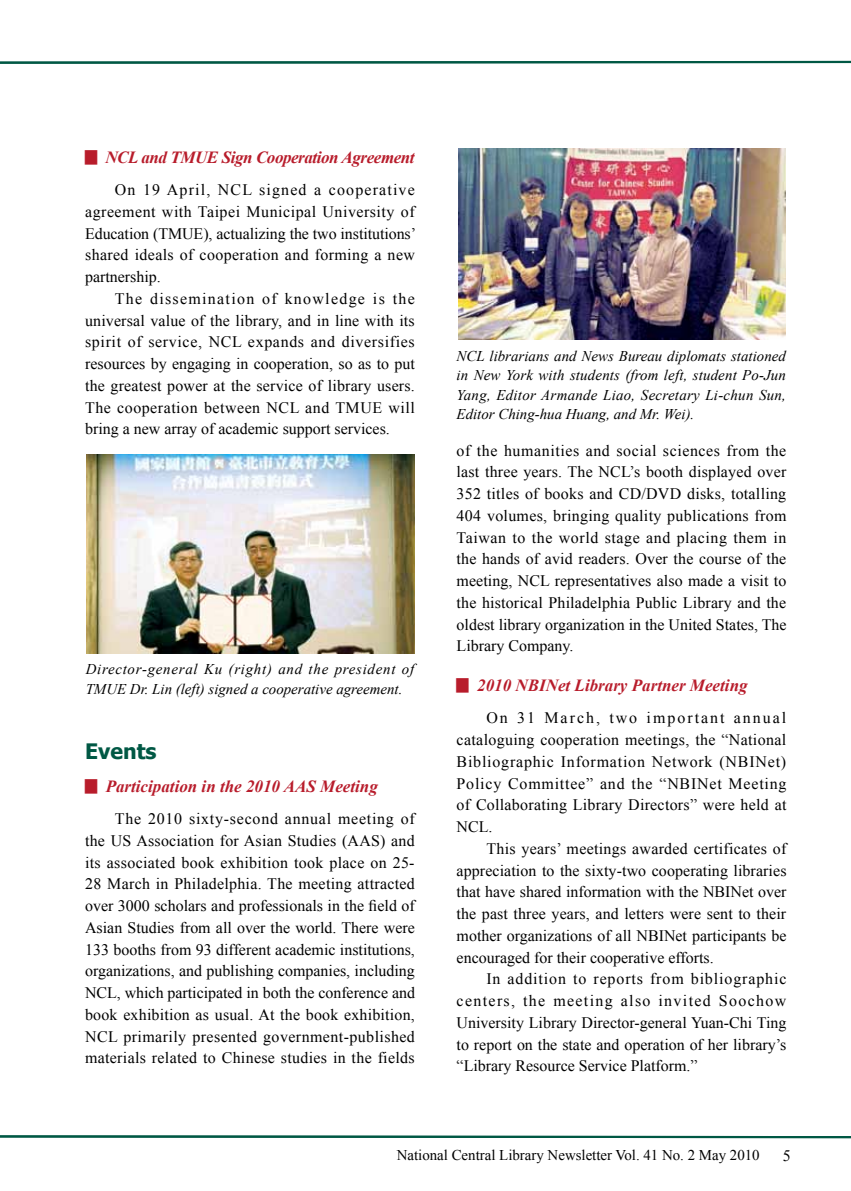
<style>
.page{position:relative;width:851px;height:1191px;background:#fff}
.page>*{position:absolute;margin:0;border:0;box-sizing:border-box;transform-origin:0 0}
.t1{font:700 21.3px "Tahoma";color:#005844}
.t2{font:italic 700 16.95px "Times New Roman";color:#b81c2b}
.t3{font:italic 700 16.95px "Times New Roman";letter-spacing:-.025em;color:#b81c2b}
.t4{font:15.9px/21.8px "Times New Roman";color:#000;text-align:justify}
.t5{font:italic 14.85px/19.5px "Times New Roman";color:#000}
.t6{font:14.85px "Times New Roman";color:#000}
.s1{font-size:11.85px}
</style>
<div class="page">
<svg style="left:0;top:60px;width:850px;height:4px"></svg>
<svg style="left:0;top:1135px;width:850px;height:4px"></svg>
<img style="left:87px;top:454px;width:327px;height:199px">
<img style="left:458px;top:149px;width:327px;height:191px">
<p class="t3" style="left:85px;top:145px;width:331px"><span class="s1">█</span> NCL and TMUE Sign Cooperation Agreement</p>
<p class="t4" style="left:85px;top:179px;width:332px;text-indent:30px">On 19 April, NCL signed a cooperative agreement with Taipei Municipal University of Education (TMUE), actualizing the two institutions’ shared ideals of cooperation and forming a new partnership.</p>
<p class="t4" style="left:85px;top:287px;width:331px;text-indent:30px">The dissemination of knowledge is the universal value of the library, and in line with its spirit of service, NCL expands and diversifies resources by engaging in cooperation, so as to put the greatest power at the service of library users.<br>The cooperation between NCL and TMUE will bring a new array of academic support services.</p>
<p class="t5" style="left:86px;top:659px;width:330px">Director-general Ku (right) and the president of<br>TMUE Dr. Lin (left) signed a cooperative agreement.</p>
<h1 class="t1" style="left:85px;top:736px;width:73px">Events</h1>
<p class="t2" style="left:85px;top:774px;width:294px"><span class="s1">█</span> Participation in the 2010 AAS Meeting</p>
<p class="t4" style="left:85px;top:807px;width:331px;text-indent:30px">The 2010 sixty-second annual meeting of the US Association for Asian Studies (AAS) and its associated book exhibition took place on 25- 28 March in Philadelphia. The meeting attracted over 3000 scholars and professionals in the field of Asian Studies from all over the world. There were 133 booths from 93 different academic institutions, organizations, and publishing companies, including NCL, which participated in both the conference and book exhibition as usual. At the book exhibition, NCL primarily presented government-published materials related to Chinese studies in the fields</p>
<p class="t5" style="left:456px;top:346px;width:331px;text-align:justify">NCL librarians and News Bureau diplomats stationed in New York with students (from left, student Po-Jun Yang, Editor Armande Liao, Secretary Li-chun Sun, Editor Ching-hua Huang, and Mr. Wei).</p>
<p class="t4" style="left:456px;top:439px;width:331px">of the humanities and social sciences from the last three years. The NCL’s booth displayed over 352 titles of books and CD/DVD disks, totalling 404 volumes, bringing quality publications from Taiwan to the world stage and placing them in the hands of avid readers. Over the course of the meeting, NCL representatives also made a visit to the historical Philadelphia Public Library and the oldest library organization in the United States, The Library Company.</p>
<p class="t2" style="left:456px;top:673px;width:292px"><span class="s1">█</span> 2010 NBINet Library Partner Meeting</p>
<p class="t4" style="left:456px;top:707px;width:331px;text-indent:30px">On 31 March, two important annual cataloguing cooperation meetings, the “National Bibliographic Information Network (NBINet)<br>Policy Committee” and the “NBINet Meeting of Collaborating Library Directors” were held at NCL.</p>
<p class="t4" style="left:456px;top:837px;width:331px;text-indent:30px">This years’ meetings awarded certificates of appreciation to the sixty-two cooperating libraries that have shared information with the NBINet over the past three years, and letters were sent to their mother organizations of all NBINet participants be encouraged for their cooperative efforts.</p>
<p class="t4" style="left:456px;top:968px;width:331px;text-indent:30px">In addition to reports from bibliographic centers, the meeting also invited Soochow University Library Director-general Yuan-Chi Ting to report on the state and operation of her library’s “Library Resource Service Platform.”</p>
<p class="t6" style="left:396px;top:1144px;width:364px">National Central Library Newsletter Vol. 41 No. 2 May 2010</p>
<p class="t4" style="left:782px;top:1144px;width:9px">5</p>
</div>
